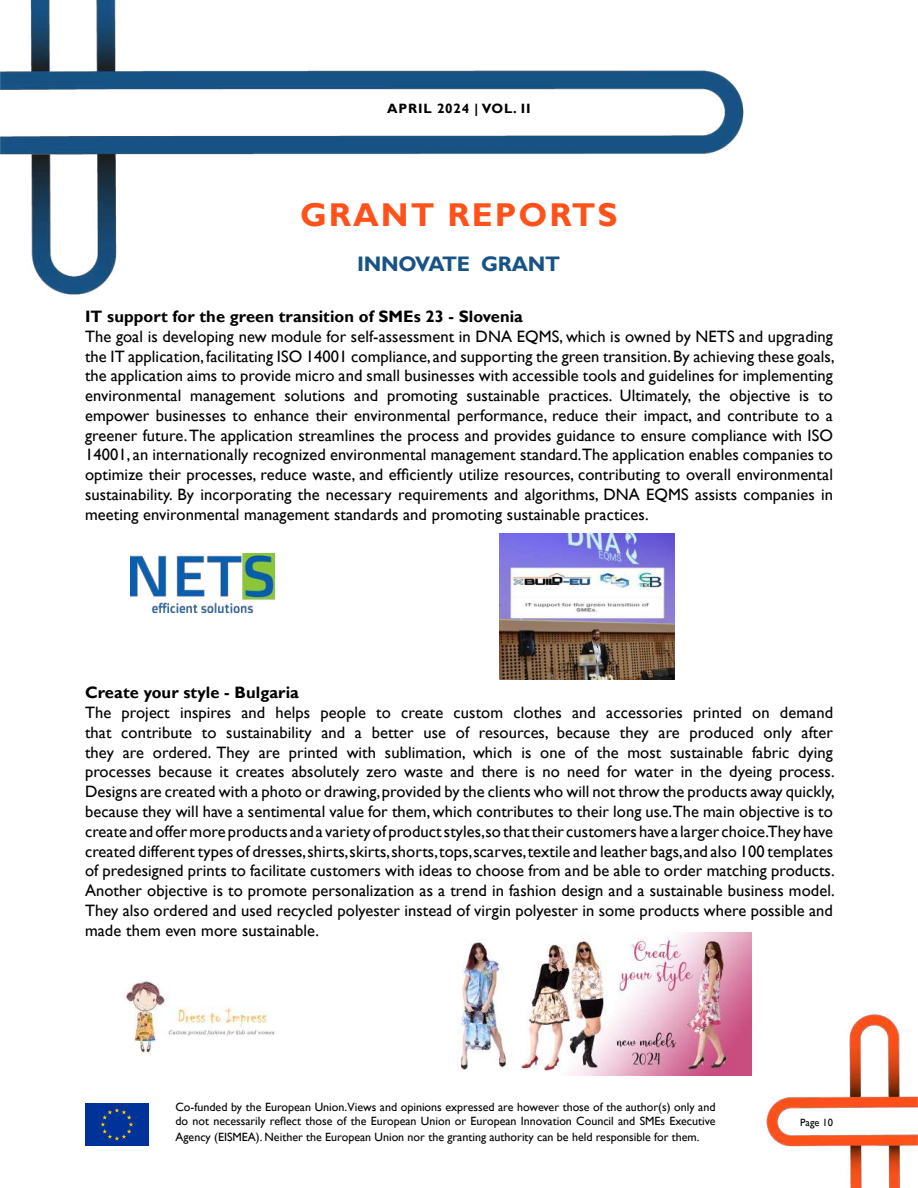
<style>
.page{position:relative;width:918px;height:1188px;background:#fff}
.page>*{position:absolute;margin:0;border:0;box-sizing:border-box;transform-origin:0 0}
.t1{font:700 33px "Gill Sans";letter-spacing:.06em;color:#ff521b}
.t2{font:700 21px "Gill Sans";letter-spacing:-.01em;color:#185385}
.t3{font:16.5px/19.8px "Gill Sans";letter-spacing:.005em;color:#000;text-align:justify}
.t4{font:700 16.5px "Gill Sans";letter-spacing:.005em;color:#000}
.t5{font:700 13.5px "Gill Sans";letter-spacing:.06em;color:#000}
.t6{font:12px/14.4px "Gill Sans";color:#000}
.t7{font:10.5px "Gill Sans";color:#000}
</style>
<div class="page">
<img style="left:751px;top:998px;width:167px;height:190px">
<img style="left:0;top:0;width:744px;height:295px">
<img style="left:131px;top:554px;width:144px;height:59px">
<div style="left:85px;top:1103px;width:63px;height:43px;background:#039"></div>
<svg style="left:101px;top:1108px;width:32px;height:32px"></svg>
<img style="left:124px;top:981px;width:151px;height:72px">
<img style="left:500px;top:534px;width:175px;height:146px">
<img style="left:457px;top:932px;width:294px;height:144px">
<p class="t5" style="left:387px;top:100px;width:145px">APRIL 2024 | VOL. II</p>
<h1 class="t1" style="left:300px;top:195px;width:319px">GRANT REPORTS</h1>
<p class="t2" style="left:357px;top:251px;width:205px">INNOVATE GRANT</p>
<p class="t4" style="left:85px;top:306px;width:440px">IT support for the green transition of SMEs 23 - Slovenia</p>
<p class="t3" style="left:85px;top:327px;width:751px">The goal is developing new module for self-assessment in DNA EQMS, which is owned by NETS and upgrading the IT application, facilitating ISO 14001 compliance, and supporting the green transition. By achieving these goals, the application aims to provide micro and small businesses with accessible tools and guidelines for implementing environmental management solutions and promoting sustainable practices. Ultimately, the objective is to empower businesses to enhance their environmental performance, reduce their impact, and contribute to a greener future. The application streamlines the process and provides guidance to ensure compliance with ISO 14001, an internationally recognized environmental management standard.The application enables companies to optimize their processes, reduce waste, and efficiently utilize resources, contributing to overall environmental sustainability. By incorporating the necessary requirements and algorithms, DNA EQMS assists companies in meeting environmental management standards and promoting sustainable practices.</p>
<p class="t4" style="left:85px;top:683px;width:216px">Create your style - Bulgaria</p>
<p class="t3" style="left:85px;top:703px;width:751px">The project inspires and helps people to create custom clothes and accessories printed on demand that contribute to sustainability and a better use of resources, because they are produced only after they are ordered. They are printed with sublimation, which is one of the most sustainable fabric dying processes because it creates absolutely zero waste and there is no need for water in the dyeing process.<br>Designs are created with a photo or drawing, provided by the clients who will not throw the products away quickly, because they will have a sentimental value for them, which contributes to their long use.The main objective is to create and offer more products and a variety of product styles,so that their customers have a larger choice.They have created different types of dresses, shirts, skirts, shorts, tops, scarves, textile and leather bags, and also 100 templates of predesigned prints to facilitate customers with ideas to choose from and be able to order matching products.<br>Another objective is to promote personalization as a trend in fashion design and a sustainable business model.<br>They also ordered and used recycled polyester instead of virgin polyester in some products where possible and made them even more sustainable.</p>
<p class="t6" style="left:176px;top:1100px;width:541px">Co-funded by the European Union.Views and opinions expressed are however those of the author(s) only and do not necessarily reflect those of the European Union or European Innovation Council and SMEs Executive</p>
<p class="t6" style="left:176px;top:1130px;width:525px">Agency (EISMEA). Neither the European Union nor the granting authority can be held responsible for them.</p>
<p class="t7" style="left:800px;top:1117px;width:34px">Page 10</p>
</div>
